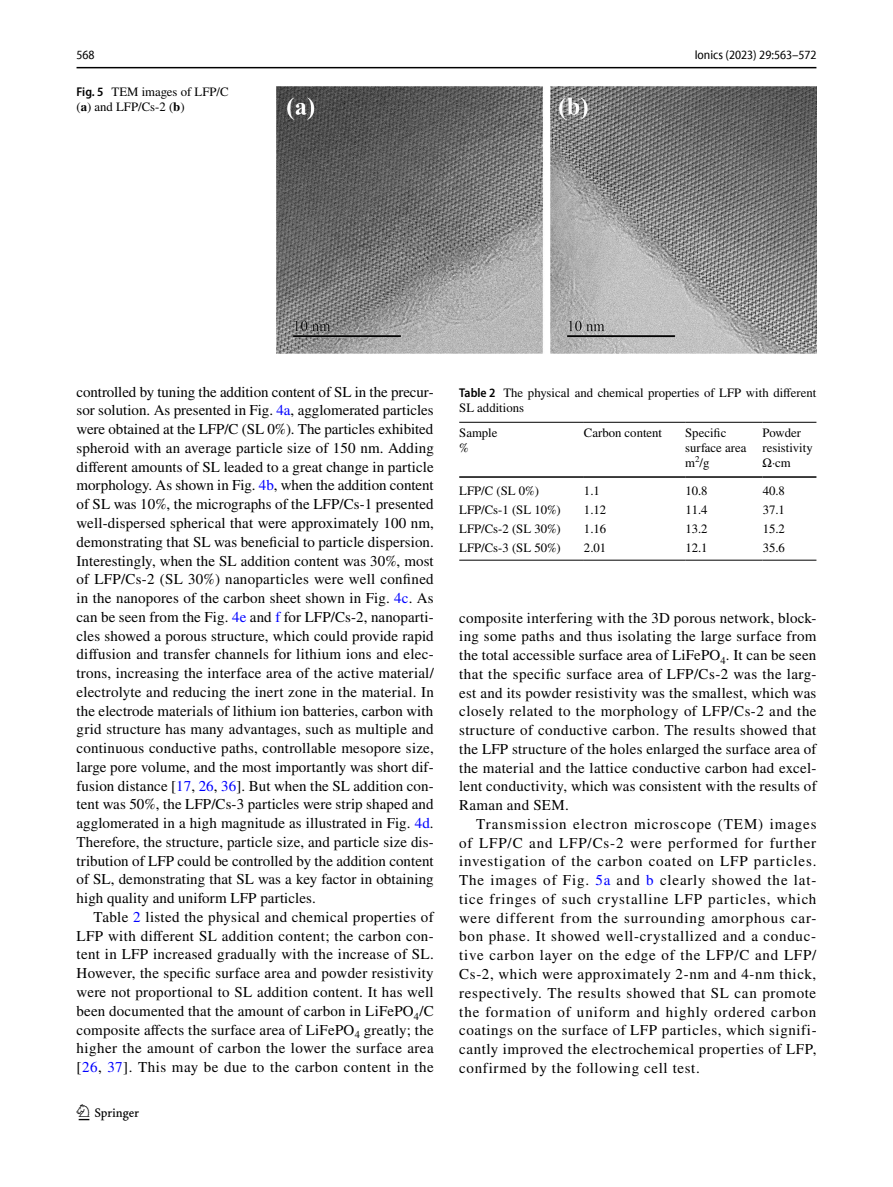
<style>
.page{position:relative;width:893px;height:1187px;background:#fff}
.page>*{position:absolute;margin:0;border:0;box-sizing:border-box;transform-origin:0 0}
.t1{font:22.5px "Springnew Regular 2";color:#000}
.t2{font:15px/18.8px "STIX";letter-spacing:.02em;color:#000;text-align:justify}
.t3{font:12.75px/15px "STIX";color:#000}
.t4{font:semi-condensed 12.75px "Myriad Pro Unic";color:#000}
.s1{font-family:"Myriad Pro";font-weight:600;font-stretch:semi-condensed}
.s2{font-weight:700}
.s3{color:#00f}
</style>
<div class="page">
<hr style="left:77px;top:67px;width:739px;height:1px;background:#000">
<img style="left:276px;top:87px;width:540px;height:266px">
<hr style="left:459px;top:422px;width:125px;height:1px;background:#000">
<hr style="left:459px;top:476px;width:125px;height:1px;background:#000">
<hr style="left:584px;top:422px;width:101px;height:1px;background:#000">
<hr style="left:584px;top:476px;width:101px;height:1px;background:#000">
<hr style="left:685px;top:422px;width:77px;height:1px;background:#000">
<hr style="left:685px;top:476px;width:77px;height:1px;background:#000">
<hr style="left:762px;top:422px;width:54px;height:1px;background:#000">
<hr style="left:762px;top:476px;width:54px;height:1px;background:#000">
<hr style="left:459px;top:559px;width:125px;height:1px;background:#000">
<hr style="left:584px;top:559px;width:101px;height:1px;background:#000">
<hr style="left:685px;top:559px;width:77px;height:1px;background:#000">
<hr style="left:762px;top:559px;width:54px;height:1px;background:#000">
<p class="t4" style="left:77px;top:50px;width:20px">568</p>
<p class="t4" style="left:695px;top:50px;width:123px">Ionics (2023) 29:563–572</p>
<p class="t3" style="left:77px;top:85px;width:154px"><span class="s1">Fig. 5</span> TEM images of LFP/C (<span class="s2">a</span>) and LFP/Cs-2 (<span class="s2">b</span>)</p>
<p class="t2" style="left:77px;top:383px;width:359px">controlled by tuning the addition content of SL in the precur&shy;sor solution. As presented in Fig. <span class="s3">4a</span>, agglomerated particles were obtained at the LFP/C (SL 0%). The particles exhibited spheroid with an average particle size of 150 nm. Adding different amounts of SL leaded to a great change in particle morphology. As shown in Fig. <span class="s3">4b</span>, when the addition content of SL was 10%, the micrographs of the LFP/Cs-1 presented well-dispersed spherical that were approximately 100 nm, demonstrating that SL was beneficial to particle dispersion.<br>Interestingly, when the SL addition content was 30%, most of LFP/Cs-2 (SL 30%) nanoparticles were well confined in the nanopores of the carbon sheet shown in Fig. <span class="s3">4c</span>. As can be seen from the Fig. <span class="s3">4e</span> and <span class="s3">f</span> for LFP/Cs-2, nanoparti&shy;cles showed a porous structure, which could provide rapid diffusion and transfer channels for lithium ions and elec&shy;trons, increasing the interface area of the active material/ electrolyte and reducing the inert zone in the material. In the electrode materials of lithium ion batteries, carbon with grid structure has many advantages, such as multiple and continuous conductive paths, controllable mesopore size, large pore volume, and the most importantly was short dif&shy;fusion distance [<span class="s3">17</span>, <span class="s3">26</span>, <span class="s3">36</span>]. But when the SL addition con&shy;tent was 50%, the LFP/Cs-3 particles were strip shaped and agglomerated in a high magnitude as illustrated in Fig. <span class="s3">4d</span>.<br>Therefore, the structure, particle size, and particle size dis&shy;tribution of LFP could be controlled by the addition content of SL, demonstrating that SL was a key factor in obtaining high quality and uniform LFP particles.</p>
<p class="t2" style="left:77px;top:908px;width:359px;text-indent:17px">Table <span class="s3">2</span> listed the physical and chemical properties of LFP with different SL addition content; the carbon con&shy;tent in LFP increased gradually with the increase of SL.<br>However, the specific surface area and powder resistivity were not proportional to SL addition content. It has well been documented that the amount of carbon in LiFePO<sub>4</sub>/C composite affects the surface area of LiFePO<sub>4</sub> greatly; the higher the amount of carbon the lower the surface area [<span class="s3">26</span>, <span class="s3">37</span>]. This may be due to the carbon content in the</p>
<h1 class="t1" style="left:79px;top:1104px;width:62px">1 3</h1>
<p class="t3" style="left:459px;top:386px;width:359px"><span class="s1">Table 2</span> The physical and chemical properties of LFP with different<br>SL additions</p>
<p class="t3" style="left:459px;top:426px;width:40px">Sample %</p>
<p class="t3" style="left:584px;top:426px;width:80px">Carbon content</p>
<p class="t3" style="left:685px;top:426px;width:63px">Specific surface area m<sup>2</sup>/g</p>
<p class="t3" style="left:762px;top:426px;width:52px">Powder resistivity<br>Ω·cm</p>
<p class="t3" style="left:459px;top:484px;width:81px">LFP/C (SL 0%)</p>
<p class="t3" style="left:584px;top:484px;width:17px">1.1</p>
<p class="t3" style="left:685px;top:484px;width:24px">10.8</p>
<p class="t3" style="left:763px;top:484px;width:24px">40.8</p>
<p class="t3" style="left:459px;top:503px;width:103px">LFP/Cs-1 (SL 10%)</p>
<p class="t3" style="left:584px;top:503px;width:24px">1.12</p>
<p class="t3" style="left:685px;top:503px;width:24px">11.4</p>
<p class="t3" style="left:763px;top:503px;width:24px">37.1</p>
<p class="t3" style="left:459px;top:522px;width:103px">LFP/Cs-2 (SL 30%)</p>
<p class="t3" style="left:584px;top:522px;width:24px">1.16</p>
<p class="t3" style="left:685px;top:522px;width:24px">13.2</p>
<p class="t3" style="left:763px;top:522px;width:24px">15.2</p>
<p class="t3" style="left:459px;top:540px;width:103px">LFP/Cs-3 (SL 50%)</p>
<p class="t3" style="left:584px;top:540px;width:24px">2.01</p>
<p class="t3" style="left:685px;top:540px;width:24px">12.1</p>
<p class="t3" style="left:763px;top:540px;width:24px">35.6</p>
<p class="t2" style="left:459px;top:609px;width:359px">composite interfering with the 3D porous network, block&shy;ing some paths and thus isolating the large surface from the total accessible surface area of LiFePO<sub>4</sub>. It can be seen that the specific surface area of LFP/Cs-2 was the larg&shy;est and its powder resistivity was the smallest, which was closely related to the morphology of LFP/Cs-2 and the structure of conductive carbon. The results showed that the LFP structure of the holes enlarged the surface area of the material and the lattice conductive carbon had excel&shy;lent conductivity, which was consistent with the results of Raman and SEM.</p>
<p class="t2" style="left:459px;top:815px;width:359px;text-indent:17px">Transmission electron microscope (TEM) images of LFP/C and LFP/Cs-2 were performed for further investigation of the carbon coated on LFP particles.<br>The images of Fig. <span class="s3">5a</span> and <span class="s3">b</span> clearly showed the lat&shy;tice fringes of such crystalline LFP particles, which were different from the surrounding amorphous car&shy;bon phase. It showed well-crystallized and a conduc&shy;tive carbon layer on the edge of the LFP/C and LFP/ Cs-2, which were approximately 2-nm and 4-nm thick, respectively. The results showed that SL can promote the formation of uniform and highly ordered carbon coatings on the surface of LFP particles, which signifi&shy;cantly improved the electrochemical properties of LFP, confirmed by the following cell test.</p>
</div>
